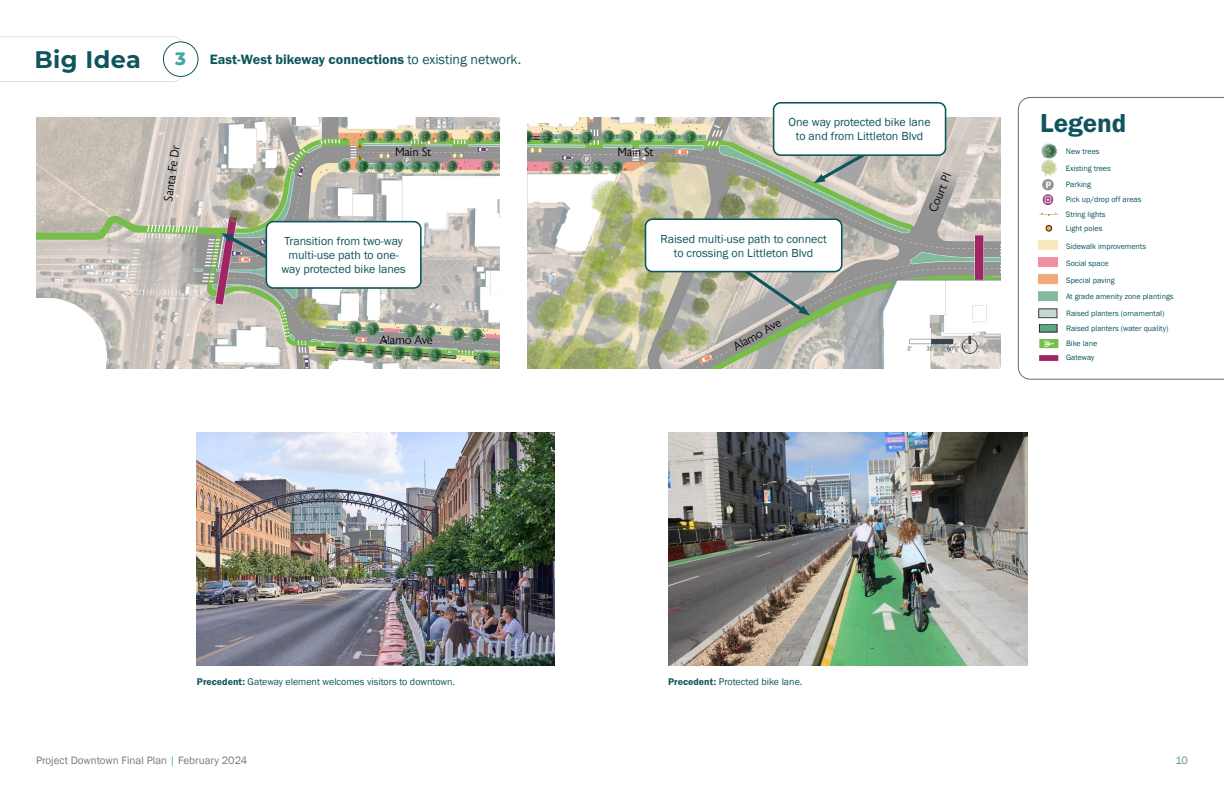
<style>
.page{position:relative;width:1224px;height:792px;background:#fff}
.page>*{position:absolute;margin:0;border:0;box-sizing:border-box;transform-origin:0 0}
.t1{font:26.9px "Franklin Gothic URW Dem";color:#0d545c}
.t2{font:700 24px "Montserrat";letter-spacing:.02em;color:#0e555b}
.t3{font:800 18px "Montserrat";color:#43a9a6}
.t4{font:14px "Franklin Gothic URW Dem";color:#0e555b}
.t5{font:12px/14px "Franklin Gothic";color:#0e555b;text-align:center}
.t6{font:300 12px "Astoria Sans";letter-spacing:-.02em;color:#000}
.t7{font:11px "Franklin Gothic";color:#77787b}
.t8{font:11px "Franklin Gothic";color:#629194}
.t9{font:10px "Franklin Gothic";color:#0e555b}
.t10{font:8px/14.5px "Franklin Gothic";color:#0e555b}
.s1{font-family:"Franklin Gothic"}
.s2{font-family:"Franklin Gothic URW Dem"}
.s3{color:#43a9a6}
</style>
<div class="page">
<img style="left:197px;top:432px;width:358px;height:234px">
<img style="left:668px;top:432px;width:359px;height:234px">
<svg style="left:0;top:36px;width:182px;height:46px"></svg>
<div style="left:163px;top:42px;width:35px;height:34px;background:#fff;border-radius:50%"></div>
<div style="left:163px;top:41px;width:36px;height:36px;border:1px solid #0e555b;border-radius:50%"></div>
<svg style="left:1018px;top:97px;width:206px;height:283px"></svg>
<img style="left:1038px;top:209px;width:21px;height:11px">
<img style="left:1040px;top:143px;width:17px;height:34px">
<img style="left:1038px;top:309px;width:20px;height:10px">
<img style="left:1042px;top:178px;width:14px;height:29px">
<img style="left:1039px;top:324px;width:19px;height:10px">
<img style="left:1038px;top:338px;width:21px;height:12px">
<img style="left:1038px;top:223px;width:21px;height:11px">
<img style="left:1038px;top:354px;width:21px;height:9px">
<img style="left:1039px;top:240px;width:19px;height:64px">
<img style="left:36px;top:117px;width:463px;height:251px">
<img style="left:528px;top:117px;width:472px;height:251px">
<svg style="left:962px;top:336px;width:16px;height:18px"></svg>
<svg style="left:908px;top:339px;width:46px;height:12px"></svg>
<svg style="left:221px;top:232px;width:45px;height:32px"></svg>
<svg style="left:814px;top:156px;width:57px;height:28px;background:#aeb1ad"></svg>
<svg style="left:732px;top:272px;width:78px;height:44px;background:#abada9"></svg>
<div style="left:266px;top:222px;width:155px;height:66px;background:#fff;border-radius:7px"></div>
<div style="left:266px;top:221px;width:156px;height:68px;border:2px solid #0e555b;border-radius:7px"></div>
<div style="left:645px;top:219px;width:197px;height:53px;background:#fff;border-radius:7px"></div>
<div style="left:645px;top:218px;width:198px;height:54px;border:2px solid #0e555b;border-radius:7px"></div>
<div style="left:774px;top:103px;width:172px;height:52px;background:#fff;border-radius:7px"></div>
<div style="left:773px;top:102px;width:173px;height:54px;border:2px solid #0e555b;border-radius:7px"></div>
<h2 class="t2" style="left:34px;top:42px;width:108px">Big Idea</h2>
<h3 class="t3" style="left:175px;top:46px;width:12px">3</h3>
<h3 class="t4" style="left:210px;top:51px;width:311px">East-West bikeway connections <span class="s1">to existing network.</span></h3>
<h3 class="t6" style="left:162px;top:200px;width:58px;rotate:-82deg">Santa Fe Dr</h3>
<h3 class="t6" style="left:395px;top:145px;width:38px">Main St</h3>
<h3 class="t6" style="left:617px;top:145px;width:38px">Main St</h3>
<h3 class="t5" style="left:789px;top:115px;width:144px">One way protected bike lane to and from Littleton Blvd</h3>
<h3 class="t6" style="left:926px;top:209px;width:42px;rotate:-68deg">Court Pl</h3>
<h3 class="t5" style="left:281px;top:234px;width:126px">Transition from two-way multi-use path to one&shy;way protected bike lanes</h3>
<h3 class="t5" style="left:660px;top:232px;width:168px">Raised multi-use path to connect to crossing on Littleton Blvd</h3>
<h3 class="t6" style="left:380px;top:334px;width:55px">Alamo Ave</h3>
<h3 class="t6" style="left:731px;top:342px;width:55px;rotate:-30deg">Alamo Ave</h3>
<h1 class="t1" style="left:1040px;top:106px;width:88px">Legend</h1>
<p class="t10" style="left:1066px;top:144px;width:35px">New trees</p>
<p class="t10" style="left:1066px;top:161px;width:47px">Existing trees</p>
<p class="t10" style="left:1066px;top:178px;width:27px">Parking</p>
<p class="t10" style="left:1066px;top:193px;width:77px">Pick up/drop off areas</p>
<p class="t10" style="left:1066px;top:207px;width:41px">String lights</p>
<p class="t10" style="left:1066px;top:221px;width:38px">Light poles</p>
<p class="t10" style="left:1066px;top:239px;width:81px">Sidewalk improvements</p>
<p class="t10" style="left:1066px;top:273px;width:50px">Special paving</p>
<p class="t10" style="left:1066px;top:306px;width:100px">Raised planters (ornamental)</p>
<p class="t10" style="left:1066px;top:256px;width:44px">Social space</p>
<p class="t10" style="left:1066px;top:290px;width:109px">At grade amenity zone plantings</p>
<p class="t10" style="left:1066px;top:322px;width:104px">Raised planters (water quality)</p>
<p class="t10" style="left:1066px;top:336px;width:33px">Bike lane<br>Gateway</p>
<p class="t9" style="left:197px;top:675px;width:260px"><span class="s2">Precedent:</span> Gateway element welcomes visitors to downtown.</p>
<p class="t9" style="left:668px;top:675px;width:134px"><span class="s2">Precedent:</span> Protected bike lane.</p>
<h3 class="t7" style="left:36px;top:753px;width:213px">Project Downtown Final Plan <span class="s3">|</span> February 2024</h3>
<h3 class="t8" style="left:1175px;top:753px;width:14px">10</h3>
</div>
